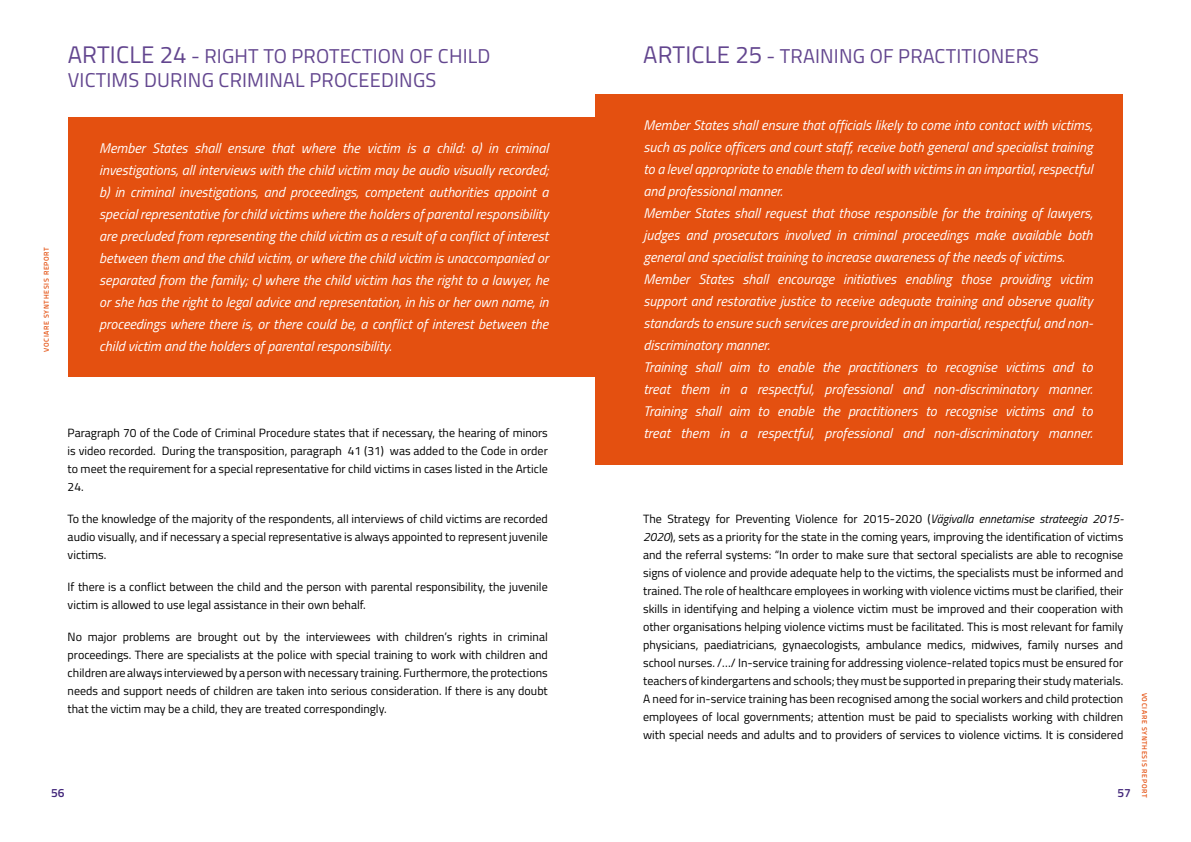
<style>
.page{position:relative;width:1191px;height:842px;background:#fff}
.page>*{position:absolute;margin:0;border:0;box-sizing:border-box;transform-origin:0 0}
.t1{font:20px/24px "Titillium Web";letter-spacing:.01em;color:#63468f}
.t2{font:italic 14px/22px "Titillium Web";color:#fff;text-align:justify}
.t3{font:12px/18px "Titillium Web";color:#000;text-align:justify}
.t4{font:600 12px "Titillium Web";color:#43277b}
.t5{font:600 7px "Titillium Web";letter-spacing:.1em;color:#e45010}
.s1{font-size:24px}
.s2{font-style:italic}
</style>
<div class="page">
<div style="left:68px;top:117px;width:527px;height:259px;background:#e45010"></div>
<div style="left:595px;top:94px;width:528px;height:370px;background:#e45010"></div>
<h1 class="t1" style="left:68px;top:43px;width:424px"><span class="s1">ARTICLE 24</span> - RIGHT TO PROTECTION OF CHILD<br>VICTIMS DURING CRIMINAL PROCEEDINGS</h1>
<h1 class="t1" style="left:643px;top:43px;width:397px"><span class="s1">ARTICLE 25</span> - TRAINING OF PRACTITIONERS</h1>
<p class="t5" style="left:41px;top:352px;width:106px;rotate:-90deg">VOCIARE SYNTHESIS REPORT</p>
<p class="t2" style="left:99px;top:137px;width:451px">Member States shall ensure that where the victim is a child: a) in criminal investigations, all interviews with the child victim may be audio visually recorded; b) in criminal investigations, and proceedings, competent authorities appoint a special representative for child victims where the holders of parental responsibility are precluded from representing the child victim as a result of a conflict of interest between them and the child victim, or where the child victim is unaccompanied or separated from the family; c) where the child victim has the right to a lawyer, he or she has the right to legal advice and representation, in his or her own name, in proceedings where there is, or there could be, a conflict of interest between the child victim and the holders of parental responsibility.</p>
<p class="t3" style="left:68px;top:423px;width:482px">Paragraph 70 of the Code of Criminal Procedure states that if necessary, the hearing of minors is video recorded. During the transposition, paragraph 41 (31) was added to the Code in order to meet the requirement for a special representative for child victims in cases listed in the Article 24.</p>
<p class="t3" style="left:68px;top:509px;width:482px">To the knowledge of the majority of the respondents, all interviews of child victims are recorded audio visually, and if necessary a special representative is always appointed to represent juvenile victims.</p>
<p class="t3" style="left:68px;top:577px;width:481px">If there is a conflict between the child and the person with parental responsibility, the juvenile victim is allowed to use legal assistance in their own behalf.</p>
<p class="t3" style="left:68px;top:627px;width:482px">No major problems are brought out by the interviewees with children’s rights in criminal proceedings. There are specialists at the police with special training to work with children and children are always interviewed by a person with necessary training. Furthermore, the protections needs and support needs of children are taken into serious consideration. If there is any doubt that the victim may be a child, they are treated correspondingly.</p>
<p class="t2" style="left:643px;top:114px;width:451px;text-align:left">Member States shall ensure that officials likely to come into contact with victims, such as police officers and court staff, receive both general and specialist training to a level appropriate to enable them to deal with victims in an impartial, respectful and professional manner.<br>Member States shall request that those responsible for the training of lawyers, judges and prosecutors involved in criminal proceedings make available both general and specialist training to increase awareness of the needs of victims.<br>Member States shall encourage initiatives enabling those providing victim support and restorative justice to receive adequate training and observe quality standards to ensure such services are provided in an impartial, respectful, and non&shy;discriminatory manner.<br>Training shall aim to enable the practitioners to recognise victims and to treat them in a respectful, professional and non-discriminatory manner.<br>Training shall aim to enable the practitioners to recognise victims and to treat them in a respectful, professional and non-discriminatory manner.</p>
<p class="t3" style="left:643px;top:509px;width:482px">The Strategy for Preventing Violence for 2015-2020 (<span class="s2">Vägivalla ennetamise strateegia 2015- 2020</span>), sets as a priority for the state in the coming years, improving the identification of victims and the referral systems: “In order to make sure that sectoral specialists are able to recognise signs of violence and provide adequate help to the victims, the specialists must be informed and trained. The role of healthcare employees in working with violence victims must be clarified, their skills in identifying and helping a violence victim must be improved and their cooperation with other organisations helping violence victims must be facilitated. This is most relevant for family physicians, paediatricians, gynaecologists, ambulance medics, midwives, family nurses and school nurses. /…/ In-service training for addressing violence-related topics must be ensured for teachers of kindergartens and schools; they must be supported in preparing their study materials.<br>A need for in-service training has been recognised among the social workers and child protection employees of local governments; attention must be paid to specialists working with children with special needs and adults and to providers of services to violence victims. It is considered</p>
<p class="t4" style="left:51px;top:783px;width:15px">56</p>
<p class="t4" style="left:1117px;top:783px;width:15px">57</p>
<p class="t5" style="left:1149px;top:693px;width:106px;rotate:90deg">VOCIARE SYNTHESIS REPORT</p>
</div>
